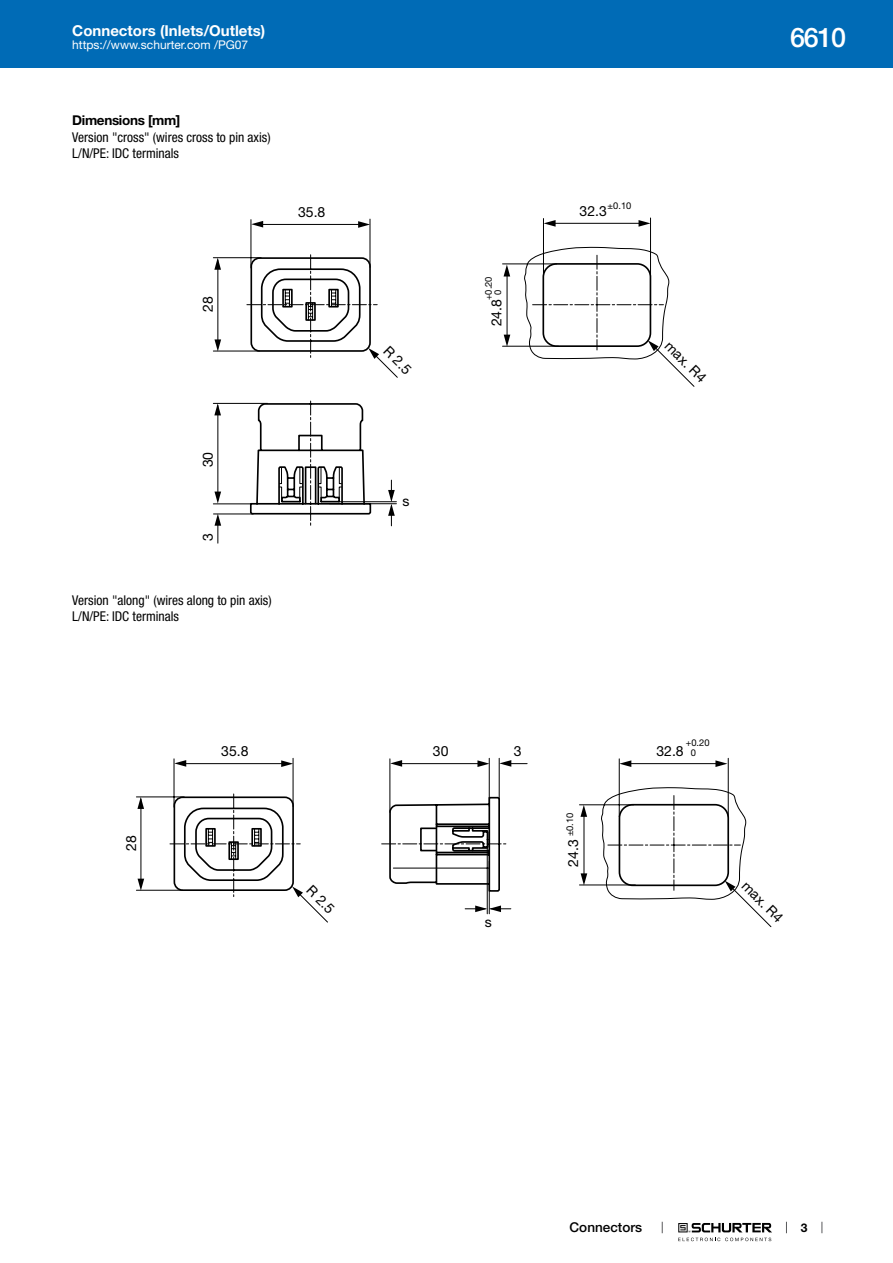
<style>
.page{position:relative;width:893px;height:1263px;background:#fff}
.page>*{position:absolute;margin:0;border:0;box-sizing:border-box;transform-origin:0 0}
.t1{font:500 27px "Helvetica Neue LT";color:#fff}
.t2{font:700 15px "Helvetica Neue LT";color:#fff}
.t3{font:14.1px "Helvetica Neue LT";color:#000}
.t4{font:condensed 13.5px/15.8px "Helvetica Neue LT";color:#000}
.t5{font:700 13.5px "Helvetica Neue LT";letter-spacing:-.025em;color:#000}
.t6{font:500 13.5px "Helvetica Neue LT";color:#000}
.t7{font:12px "Helvetica Neue LT";color:#fff}
.t8{font:700 12px "Helvetica Neue LT";color:#000}
.t9{font:9.3px/9.3px "Helvetica Neue LT";color:#000}
.s1{font-size:14.1px}
</style>
<div class="page">
<svg style="left:678px;top:1223px;width:94px;height:18px"></svg>
<div style="left:0;top:0;width:893px;height:68px;background:#006bb6"></div>
<svg style="left:249px;top:402px;width:148px;height:113px"></svg>
<hr style="left:218px;top:260px;width:1px;height:83px;background:#000">
<hr style="left:213px;top:351px;width:47px;height:1px;background:#000">
<hr style="left:213px;top:257px;width:48px;height:1px;background:#000">
<hr style="left:218px;top:405px;width:1px;height:95px;background:#000">
<hr style="left:213px;top:504px;width:38px;height:1px;background:#000">
<hr style="left:213px;top:514px;width:40px;height:1px;background:#000">
<hr style="left:213px;top:403px;width:55px;height:1px;background:#000">
<hr style="left:259px;top:224px;width:103px;height:1px;background:#000">
<hr style="left:251px;top:220px;width:1px;height:48px;background:#000">
<svg style="left:279px;top:217px;width:416px;height:285px"></svg>
<svg style="left:214px;top:258px;width:7px;height:12px"></svg>
<svg style="left:214px;top:339px;width:7px;height:12px"></svg>
<svg style="left:214px;top:403px;width:7px;height:12px"></svg>
<svg style="left:215px;top:514px;width:6px;height:29px"></svg>
<svg style="left:214px;top:492px;width:7px;height:11px"></svg>
<svg style="left:504px;top:264px;width:6px;height:12px"></svg>
<svg style="left:504px;top:335px;width:6px;height:12px"></svg>
<svg style="left:358px;top:221px;width:12px;height:7px"></svg>
<svg style="left:251px;top:221px;width:12px;height:6px"></svg>
<svg style="left:638px;top:220px;width:12px;height:7px"></svg>
<svg style="left:544px;top:220px;width:12px;height:7px"></svg>
<svg style="left:247px;top:255px;width:132px;height:104px"></svg>
<svg style="left:523px;top:247px;width:146px;height:112px"></svg>
<hr style="left:338px;top:501px;width:58px;height:1px;background:#000">
<hr style="left:330px;top:503px;width:66px;height:1px;background:#000">
<svg style="left:388px;top:480px;width:7px;height:46px"></svg>
<hr style="left:141px;top:799px;width:1px;height:83px;background:#000">
<hr style="left:136px;top:890px;width:47px;height:1px;background:#000">
<hr style="left:136px;top:797px;width:48px;height:1px;background:#000">
<hr style="left:182px;top:763px;width:103px;height:1px;background:#000">
<hr style="left:174px;top:759px;width:1px;height:48px;background:#000">
<hr style="left:293px;top:758px;width:1px;height:48px;background:#000">
<svg style="left:298px;top:758px;width:474px;height:169px"></svg>
<svg style="left:137px;top:797px;width:7px;height:12px"></svg>
<svg style="left:138px;top:879px;width:6px;height:12px"></svg>
<svg style="left:281px;top:760px;width:12px;height:7px"></svg>
<svg style="left:174px;top:760px;width:12px;height:7px"></svg>
<svg style="left:477px;top:760px;width:12px;height:7px"></svg>
<svg style="left:390px;top:760px;width:12px;height:7px"></svg>
<svg style="left:499px;top:760px;width:12px;height:7px"></svg>
<svg style="left:715px;top:760px;width:12px;height:7px"></svg>
<svg style="left:619px;top:760px;width:12px;height:7px"></svg>
<svg style="left:170px;top:794px;width:133px;height:103px"></svg>
<svg style="left:382px;top:787px;width:364px;height:125px"></svg>
<div style="left:420px;top:827px;width:17px;height:24px;border:2px solid #000"></div>
<p class="t2" style="left:72px;top:21px;width:195px">Connectors (Inlets/Outlets)</p>
<p class="t7" style="left:72px;top:38px;width:178px">https://www.schurter.com /PG07</p>
<p class="t5" style="left:72px;top:112px;width:110px">Dimensions [mm]</p>
<p class="t4" style="left:72px;top:130px;width:200px">Version "cross" (wires cross to pin axis)<br>L/N/PE: IDC terminals</p>
<p class="t3" style="left:200px;top:312px;width:17px;rotate:-90deg">28</p>
<p class="t9" style="left:608px;top:201px;width:25px">±0.10</p>
<p class="t3" style="left:298px;top:203px;width:29px">35.8</p>
<p class="t3" style="left:579px;top:202px;width:29px">32.3</p>
<p class="t9" style="left:484px;top:295px;width:20px;text-indent:-5px;rotate:-90deg">+0.20<br>0</p>
<p class="t3" style="left:488px;top:326px;width:29px;rotate:-90deg">24.8</p>
<p class="t3" style="left:392px;top:342px;width:35px;rotate:45deg">R 2.5</p>
<p class="t3" style="left:673px;top:337px;width:54px;rotate:45deg">max. R4</p>
<p class="t3" style="left:200px;top:467px;width:17px;rotate:-90deg">30</p>
<p class="t3" style="left:200px;top:541px;width:9px;rotate:-90deg">3</p>
<p class="t4" style="left:72px;top:592px;width:201px">Version "along" (wires along to pin axis)<br>L/N/PE: IDC terminals</p>
<p class="t3" style="left:402px;top:492px;width:9px">s</p>
<p class="t3" style="left:123px;top:851px;width:17px;rotate:-90deg">28</p>
<p class="t3" style="left:221px;top:742px;width:29px">35.8</p>
<p class="t3" style="left:433px;top:742px;width:17px">30</p>
<p class="t3" style="left:514px;top:742px;width:9px">3</p>
<p class="t3" style="left:656px;top:742px;width:29px">32.8</p>
<p class="t9" style="left:691px;top:738px;width:20px;text-indent:-5px">+0.20<br>0</p>
<p class="t9" style="left:565px;top:867px;width:56px;rotate:-90deg"><span class="s1">24.3</span> ±0.10</p>
<h1 class="t1" style="left:790px;top:21px;width:57px">6610</h1>
<p class="t3" style="left:315px;top:882px;width:35px;rotate:45deg">R 2.5</p>
<p class="t3" style="left:750px;top:877px;width:54px;rotate:45deg">max. R4</p>
<p class="t3" style="left:485px;top:914px;width:9px">s</p>
<p class="t6" style="left:570px;top:1219px;width:74px">Connectors</p>
<p class="t8" style="left:801px;top:1220px;width:8px">3</p>
</div>
